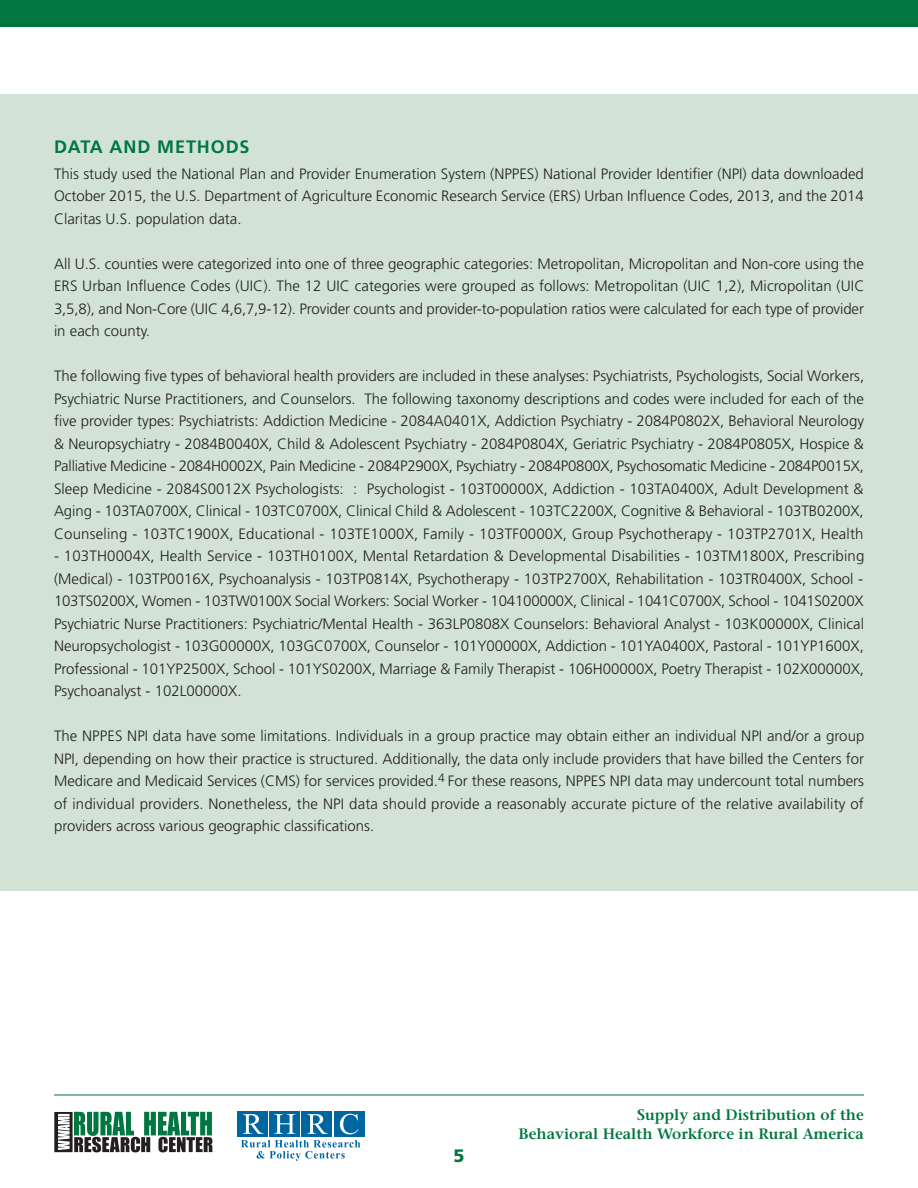
<style>
.page{position:relative;width:918px;height:1188px;background:#fff}
.page>*{position:absolute;margin:0;border:0;box-sizing:border-box;transform-origin:0 0}
.Subheads{font:700 18px "Frutiger";letter-spacing:.05em;color:#007740}
.t1{font:900 18px "Frutiger";color:#007740}
.Body_Frutiger{font:300 15px/22.5px "Frutiger";color:#231f20;text-align:justify}
.t2{font:600 15px/19.5px "Stone Serif";color:#007740;text-align:right}
</style>
<div class="page">
<div style="left:0;top:0;width:918px;height:27px;background:#007740"></div>
<hr style="left:54px;top:1095px;width:810px;height:1px;background:#007740">
<svg style="left:54px;top:1112px;width:158px;height:40px"></svg>
<svg style="left:241px;top:1140px;width:119px;height:21px"></svg>
<div style="left:238px;top:1111px;width:30px;height:26px;background:#0066a0"></div>
<div style="left:269px;top:1111px;width:31px;height:26px;background:#0066a0"></div>
<div style="left:302px;top:1111px;width:30px;height:26px;background:#0066a0"></div>
<div style="left:334px;top:1111px;width:30px;height:26px;background:#0066a0"></div>
<svg style="left:243px;top:1114px;width:20px;height:20px"></svg>
<svg style="left:274px;top:1114px;width:21px;height:20px"></svg>
<svg style="left:307px;top:1114px;width:21px;height:20px"></svg>
<svg style="left:340px;top:1114px;width:18px;height:20px"></svg>
<div style="left:0;top:94px;width:918px;height:797px;background:#d2e3d6"></div>
<p class="Subheads" style="left:54px;top:136px;width:197px">DATA AND METHODS</p>
<p class="Body_Frutiger" style="left:54px;top:163px;width:811px">This study used the National Plan and Provider Enumeration System (NPPES) National Provider Identifier (NPI) data downloaded October 2015, the U.S. Department of Agriculture Economic Research Service (ERS) Urban Influence Codes, 2013, and the 2014<br>Claritas U.S. population data.</p>
<p class="Body_Frutiger" style="left:54px;top:253px;width:812px">All U.S. counties were categorized into one of three geographic categories: Metropolitan, Micropolitan and Non-core using the ERS Urban Influence Codes (UIC). The 12 UIC categories were grouped as follows: Metropolitan (UIC 1,2), Micropolitan (UIC 3,5,8), and Non-Core (UIC 4,6,7,9-12). Provider counts and provider-to-population ratios were calculated for each type of provider in each county.</p>
<p class="Body_Frutiger" style="left:54px;top:365px;width:812px">The following five types of behavioral health providers are included in these analyses: Psychiatrists, Psychologists, Social Workers, Psychiatric Nurse Practitioners, and Counselors. The following taxonomy descriptions and codes were included for each of the five provider types: Psychiatrists: Addiction Medicine - 2084A0401X, Addiction Psychiatry - 2084P0802X, Behavioral Neurology &amp; Neuropsychiatry - 2084B0040X, Child &amp; Adolescent Psychiatry - 2084P0804X, Geriatric Psychiatry - 2084P0805X, Hospice &amp; Palliative Medicine - 2084H0002X, Pain Medicine - 2084P2900X, Psychiatry - 2084P0800X, Psychosomatic Medicine - 2084P0015X, Sleep Medicine - 2084S0012X Psychologists: : Psychologist - 103T00000X, Addiction - 103TA0400X, Adult Development &amp; Aging - 103TA0700X, Clinical - 103TC0700X, Clinical Child &amp; Adolescent - 103TC2200X, Cognitive &amp; Behavioral - 103TB0200X, Counseling - 103TC1900X, Educational - 103TE1000X, Family - 103TF0000X, Group Psychotherapy - 103TP2701X, Health</p>
<p class="Body_Frutiger" style="left:54px;top:545px;width:812px">- 103TH0004X, Health Service - 103TH0100X, Mental Retardation &amp; Developmental Disabilities - 103TM1800X, Prescribing (Medical) - 103TP0016X, Psychoanalysis - 103TP0814X, Psychotherapy - 103TP2700X, Rehabilitation - 103TR0400X, School - 103TS0200X, Women - 103TW0100X Social Workers: Social Worker - 104100000X, Clinical - 1041C0700X, School - 1041S0200X Psychiatric Nurse Practitioners: Psychiatric/Mental Health - 363LP0808X Counselors: Behavioral Analyst - 103K00000X, Clinical Neuropsychologist - 103G00000X, 103GC0700X, Counselor - 101Y00000X, Addiction - 101YA0400X, Pastoral - 101YP1600X, Professional - 101YP2500X, School - 101YS0200X, Marriage &amp; Family Therapist - 106H00000X, Poetry Therapist - 102X00000X, Psychoanalyst - 102L00000X.</p>
<p class="Body_Frutiger" style="left:54px;top:725px;width:812px">The NPPES NPI data have some limitations. Individuals in a group practice may obtain either an individual NPI and/or a group NPI, depending on how their practice is structured. Additionally, the data only include providers that have billed the Centers for Medicare and Medicaid Services (CMS) for services provided.<sup>4</sup> For these reasons, NPPES NPI data may undercount total numbers of individual providers. Nonetheless, the NPI data should provide a reasonably accurate picture of the relative availability of providers across various geographic classifications.</p>
<p class="t1" style="left:453px;top:1145px;width:13px">5</p>
<p class="t2" style="left:519px;top:1105px;width:347px">Supply and Distribution of the<br>Behavioral Health Workforce in Rural America</p>
</div>
